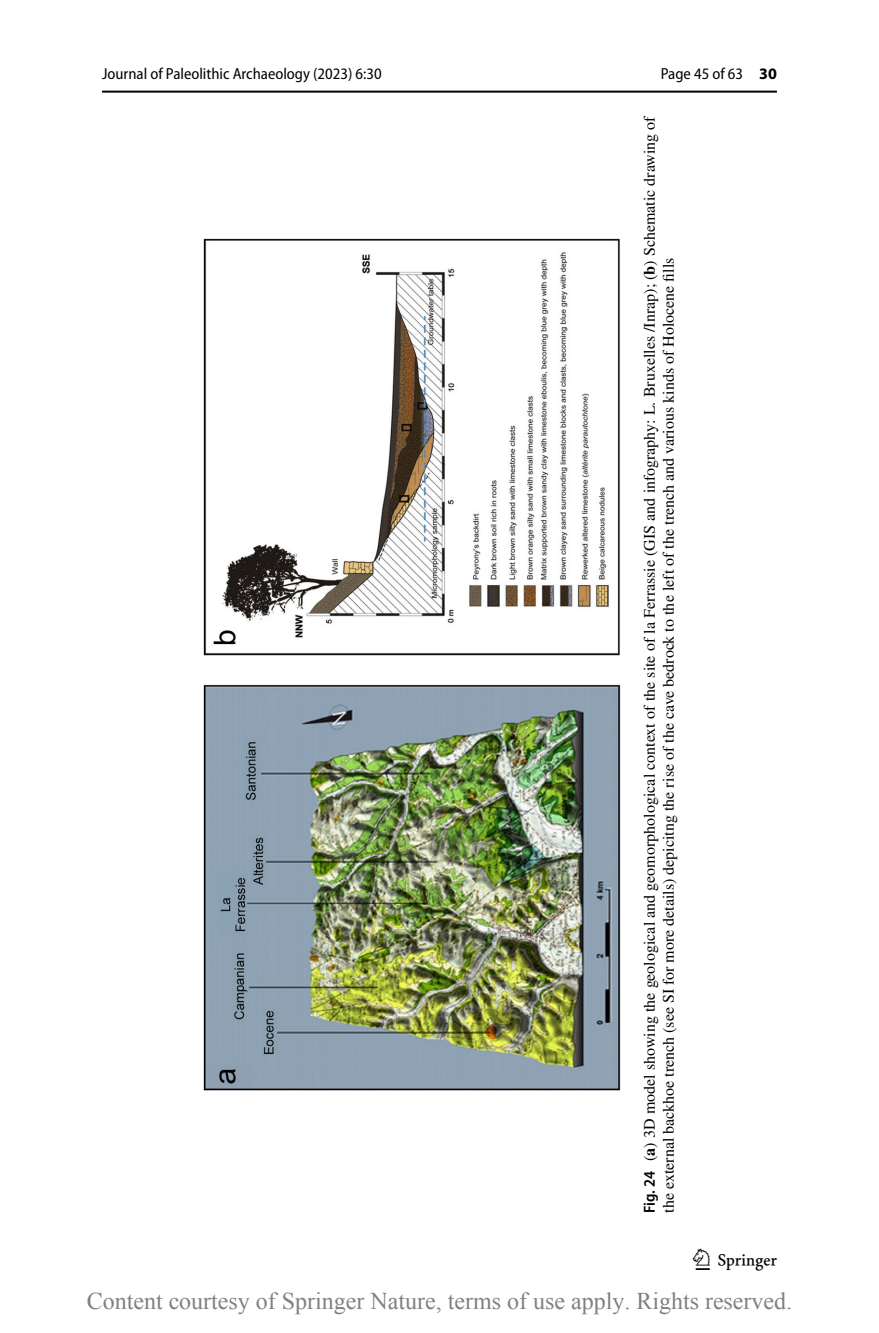
<style>
.page{position:relative;width:879px;height:1333px;background:#fff}
.page>*{position:absolute;margin:0;border:0;box-sizing:border-box;transform-origin:0 0}
.t1{font:30px "Springnew Regular 3";color:#000}
.t2{font:24px "Times New Roman";color:#808080}
.t3{font:16px/19px "STIX";color:#000}
.t4{font:semi-condensed 16px "Myriad Pro";color:#000}
.s1{font-weight:700;font-stretch:normal}
.s2{font-family:"Myriad Pro";font-weight:600;font-stretch:semi-condensed}
.s3{font-weight:700}
</style>
<div class="page">
<hr style="left:102px;top:91px;width:675px;height:2px;background:#000">
<img style="left:204px;top:238px;width:416px;height:852px">
<p class="t4" style="left:102px;top:65px;width:281px">Journal of Paleolithic Archaeology (2023) 6:30</p>
<p class="t4" style="left:661px;top:65px;width:118px">Page 45 of 63 <span class="s1">30</span></p>
<p class="t3" style="left:641px;top:1212px;width:1098px;rotate:-90deg"><span class="s2">Fig. 24</span> (<span class="s3">a</span>) 3D model showing the geological and geomorphological context of the site of la Ferrassie (GIS and infography: L. Bruxelles /Inrap); (<span class="s3">b</span>) Schematic drawing of the external backhoe trench (see SI for more details) depicitng the rise of the cave bedrock to the left of the trench and various kinds of Holocene fills</p>
<h1 class="t1" style="left:696px;top:1248px;width:83px">1 3</h1>
<h2 class="t2" style="left:87px;top:1292px;width:707px">Content courtesy of Springer Nature, terms of use apply. Rights reserved.</h2>
</div>
